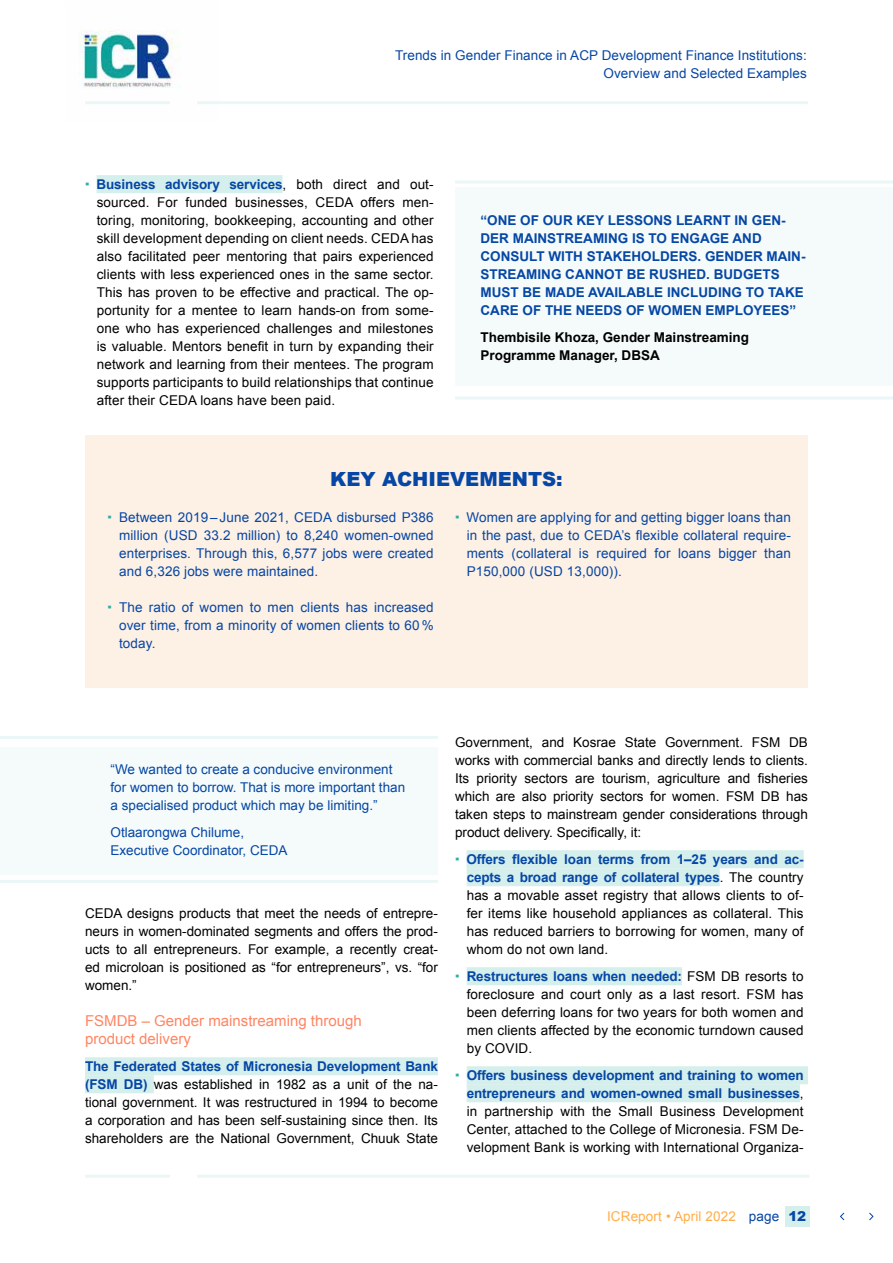
<style>
.page{position:relative;width:893px;height:1263px;background:#fff}
.page>*{position:absolute;margin:0;border:0;box-sizing:border-box;transform-origin:0 0}
.ICR_H2_two_columns{font:900 19.5px "Arial";color:#0646a5}
.ICR_H_lessons_learne{font:15px/18px "Arial";color:#ff8563}
.ICR_text_standard_9p{font:13.5px/18px "Arial";letter-spacing:.01em;color:#000;text-align:justify}
.ICR_text_standard_9p-2{font:13.5px/18px "Arial";letter-spacing:.005em;color:#0646a5;text-align:justify}
.ICR_text_standard_9p-3{font:700 13.5px/18px "Arial";color:#0646a5}
.ICR_text_standard_9p-4{font:700 13.5px/18px "Arial";color:#000}
.t1{font:13.5px "Arial";letter-spacing:.01em;color:#ffae47}
.s1{font-weight:900;color:#2ab0a1}
.s2{font-weight:700;color:#0646a5}
.s3{color:#0646a5}
.s4{font-weight:900;color:#0646a5}
</style>
<div class="page">
<img style="left:79px;top:30px;width:101px;height:58px">
<div style="left:785px;top:1206px;width:24px;height:20px;background:#d4efec"></div>
<svg style="left:840px;top:1213px;width:33px;height:7px"></svg>
<hr style="left:197px;top:101px;width:611px;height:3px;background:#eaf7f6">
<hr style="left:197px;top:1175px;width:612px;height:3px;background:#eaf7f6">
<hr style="left:85px;top:101px;width:85px;height:3px;background:#eaf7f6">
<hr style="left:85px;top:1175px;width:85px;height:3px;background:#eaf7f6">
<div style="left:85px;top:435px;width:723px;height:252px;background:#fdf0e4"></div>
<div style="left:455px;top:188px;width:438px;height:198px;background:#f4fbfa"></div>
<div style="left:0;top:748px;width:438px;height:127px;background:#f4fbfa"></div>
<div style="left:97px;top:175px;width:185px;height:18px;background:#d4efec"></div>
<div style="left:85px;top:1057px;width:353px;height:18px;background:#d4efec"></div>
<div style="left:85px;top:1075px;width:69px;height:18px;background:#d4efec"></div>
<div style="left:466px;top:850px;width:338px;height:18px;background:#d4efec"></div>
<div style="left:467px;top:868px;width:253px;height:18px;background:#d4efec"></div>
<div style="left:467px;top:967px;width:215px;height:18px;background:#d4efec"></div>
<div style="left:467px;top:1066px;width:341px;height:18px;background:#d4efec"></div>
<div style="left:467px;top:1084px;width:333px;height:18px;background:#d4efec"></div>
<hr style="left:455px;top:180px;width:438px;height:3px;background:#eaf7f6">
<hr style="left:455px;top:396px;width:438px;height:3px;background:#eaf7f6">
<hr style="left:0;top:736px;width:438px;height:3px;background:#eaf7f6">
<hr style="left:0;top:880px;width:438px;height:3px;background:#eaf7f6">
<p class="ICR_text_standard_9p-2" style="left:395px;top:47px;width:413px;text-align:right">Trends in Gender Finance in ACP Development Finance Institutions:<br>Overview and Selected Examples</p>
<p class="ICR_text_standard_9p" style="left:97px;top:175px;width:338px;text-indent:-12px"><span class="s1">∙</span> <span class="s2">Business advisory services</span>, both direct and out&shy;sourced. For funded businesses, CEDA offers men&shy;toring, monitoring, bookkeeping, accounting and other skill development depending on client needs. CEDA has also facilitated peer mentoring that pairs experienced clients with less experienced ones in the same sector.<br>This has proven to be effective and practical. The op&shy;portunity for a mentee to learn hands-on from some&shy;one who has experienced challenges and milestones is valuable. Mentors benefit in turn by expanding their network and learning from their mentees. The program supports participants to build relationships that continue after their CEDA loans have been paid.</p>
<p class="ICR_text_standard_9p-3" style="left:480px;top:212px;width:326px">“ONE OF OUR KEY LESSONS LEARNT IN GEN-DER MAINSTREAMING IS TO ENGAGE AND CONSULT WITH STAKEHOLDERS. GENDER MAIN-STREAMING CANNOT BE RUSHED. BUDGETS MUST BE MADE AVAILABLE INCLUDING TO TAKE CARE OF THE NEEDS OF WOMEN EMPLOYEES”</p>
<p class="ICR_text_standard_9p-4" style="left:480px;top:329px;width:270px">Thembisile Khoza, Gender Mainstreaming<br>Programme Manager, DBSA</p>
<p class="ICR_H2_two_columns" style="left:330px;top:465px;width:234px">KEY ACHIEVEMENTS:</p>
<p class="ICR_text_standard_9p-2" style="left:119px;top:508px;width:316px;text-indent:-12px"><span class="s1">∙</span> Between 2019 – June 2021, CEDA disbursed P386 million (USD 33.2 million) to 8,240 women-owned enterprises. Through this, 6,577 jobs were created and 6,326 jobs were maintained.</p>
<p class="ICR_text_standard_9p-2" style="left:119px;top:598px;width:316px;text-indent:-12px"><span class="s1">∙</span> The ratio of women to men clients has increased over time, from a minority of women clients to 60% today.</p>
<p class="ICR_text_standard_9p-2" style="left:467px;top:508px;width:326px;text-indent:-12px"><span class="s1">∙</span> Women are applying for and getting bigger loans than in the past, due to CEDA’s flexible collateral require&shy;ments (collateral is required for loans bigger than P150,000 (USD 13,000)).</p>
<p class="ICR_text_standard_9p-2" style="left:111px;top:760px;width:296px;text-align:left">“We wanted to create a conducive environment for women to borrow. That is more important than a specialised product which may be limiting.”</p>
<p class="ICR_text_standard_9p-2" style="left:111px;top:823px;width:179px">Otlaarongwa Chilume,<br>Executive Coordinator, CEDA</p>
<p class="ICR_text_standard_9p" style="left:85px;top:904px;width:354px">CEDA designs products that meet the needs of entrepre&shy;neurs in women-dominated segments and offers the prod&shy;ucts to all entrepreneurs. For example, a recently creat&shy;ed microloan is positioned as “for entrepreneurs”, vs. “for women.”</p>
<p class="ICR_H_lessons_learne" style="left:85px;top:1012px;width:278px">FSMDB – Gender mainstreaming through product delivery</p>
<p class="ICR_text_standard_9p" style="left:85px;top:1057px;width:354px"><span class="s2">The Federated States of Micronesia Development Bank (FSM DB)</span> was established in 1982 as a unit of the na&shy;tional government. It was restructured in 1994 to become a corporation and has been self-sustaining since then. Its shareholders are the National Government, Chuuk State</p>
<p class="ICR_text_standard_9p" style="left:455px;top:733px;width:354px">Government, and Kosrae State Government. FSM DB works with commercial banks and directly lends to clients.<br>Its priority sectors are tourism, agriculture and fisheries which are also priority sectors for women. FSM DB has taken steps to mainstream gender considerations through product delivery. Specifically, it:</p>
<p class="ICR_text_standard_9p" style="left:467px;top:850px;width:338px;text-indent:-12px"><span class="s1">∙</span> <span class="s2">Offers flexible loan terms from 1–25 years and ac&shy;cepts a broad range of collateral types</span>. The country has a movable asset registry that allows clients to of&shy;fer items like household appliances as collateral. This has reduced barriers to borrowing for women, many of whom do not own land.</p>
<p class="ICR_text_standard_9p" style="left:467px;top:967px;width:338px;text-indent:-12px"><span class="s1">∙</span> <span class="s2">Restructures loans when needed:</span> FSM DB resorts to foreclosure and court only as a last resort. FSM has been deferring loans for two years for both women and men clients affected by the economic turndown caused by COVID.</p>
<p class="ICR_text_standard_9p" style="left:467px;top:1066px;width:338px;text-indent:-12px"><span class="s1">∙</span> <span class="s2">Offers business development and training to women entrepreneurs and women-owned small businesses</span>, in partnership with the Small Business Development Center, attached to the College of Micronesia. FSM De&shy;velopment Bank is working with International Organiza-</p>
<p class="t1" style="left:607px;top:1207px;width:201px">ICReport • April 2022 <span class="s3">page</span> <span class="s4">12</span></p>
</div>
